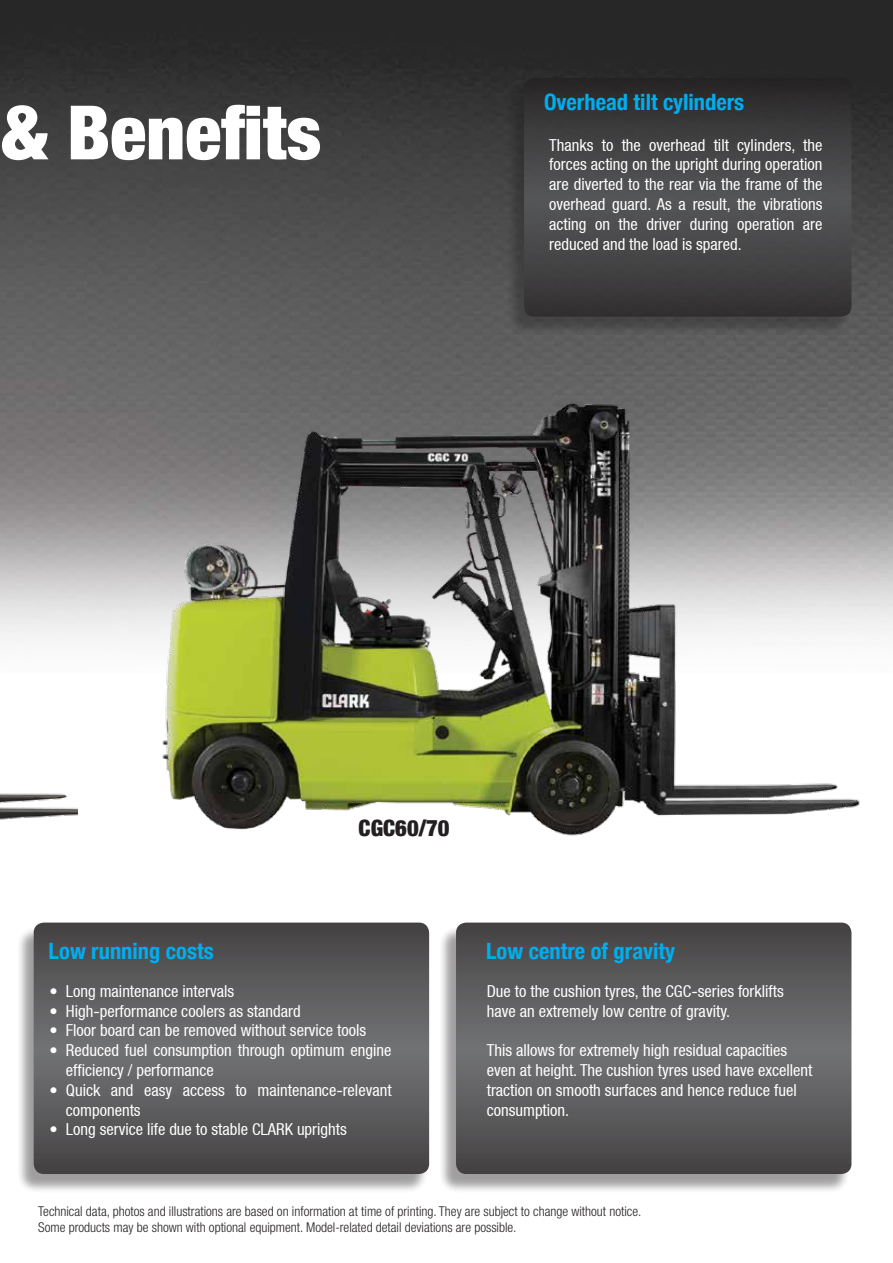
<style>
.page{position:relative;width:893px;height:1263px;background:#fff}
.page>*{position:absolute;margin:0;border:0;box-sizing:border-box;transform-origin:0 0}
.t1{font:900 condensed 75px "Helvetica Neue";color:#fff}
.t2{font:700 condensed 22.5px "Helvetica Neue";color:#00aeef}
.t3{font:900 condensed 22.5px "Helvetica Neue";color:#231f20}
.t4{font:condensed 16.5px/19.8px "Helvetica Neue LT";color:#fff}
.t5{font:300 condensed 13.5px/16.2px "Helvetica Neue";color:#231f20}
.s1{font-family:"Helvetica Neue";font-stretch:normal}
</style>
<div class="page">
<img style="left:0;top:0;width:893px;height:937px">
<div style="left:506px;top:81px;width:344px;height:255px;background:#231f20;opacity:.5"></div>
<svg style="left:524px;top:78px;width:327px;height:239px;background:#414042"></svg>
<div style="left:16px;top:926px;width:412px;height:268px;background:#231f20;opacity:.5"></div>
<svg style="left:34px;top:922px;width:395px;height:252px;background:#5b5b5c"></svg>
<div style="left:438px;top:926px;width:412px;height:267px;background:#231f20;opacity:.5"></div>
<svg style="left:456px;top:922px;width:395px;height:252px;background:#5b5b5c"></svg>
<img style="left:0;top:466px;width:78px;height:371px">
<img style="left:157px;top:396px;width:711px;height:445px">
<h1 class="t1" style="left:2px;top:71px;width:321px">&amp; Benefits</h1>
<h2 class="t2" style="left:544px;top:83px;width:202px">Overhead tilt cylinders</h2>
<p class="t4" style="left:549px;top:135px;width:275px;text-align:justify">Thanks to the overhead tilt cylinders, the forces acting on the upright during operation are diverted to the rear via the frame of the overhead guard. As a result, the vibrations acting on the driver during operation are reduced and the load is spared.</p>
<h2 class="t3" style="left:359px;top:809px;width:92px">CGC60/70</h2>
<h2 class="t2" style="left:49px;top:932px;width:167px">Low running costs</h2>
<p class="t4" style="left:49px;top:981px;width:186px">• Long maintenance intervals</p>
<p class="t4" style="left:49px;top:1001px;width:253px">• High<span class="s1">-</span>performance coolers as standard</p>
<p class="t4" style="left:49px;top:1020px;width:318px">• Floor board can be removed without service tools</p>
<p class="t4" style="left:66px;top:1040px;width:327px;text-indent:-16px">• Reduced fuel consumption through optimum engine efficiency / performance</p>
<p class="t4" style="left:66px;top:1080px;width:327px;text-indent:-16px">• Quick and easy access to maintenance<span class="s1">-</span>relevant components</p>
<p class="t4" style="left:49px;top:1119px;width:299px">• Long service life due to stable CLARK uprights</p>
<h2 class="t2" style="left:486px;top:932px;width:191px">Low centre of gravity</h2>
<p class="t4" style="left:487px;top:981px;width:299px">Due to the cushion tyres, the CGC<span class="s1">-</span>series forklifts have an extremely low centre of gravity.</p>
<p class="t4" style="left:487px;top:1040px;width:327px">This allows for extremely high residual capacities even at height. The cushion tyres used have excellent traction on smooth surfaces and hence reduce fuel consumption.</p>
<p class="t5" style="left:38px;top:1203px;width:605px">Technical data, photos and illustrations are based on information at time of printing. They are subject to change without notice.<br>Some products may be shown with optional equipment. Model-related detail deviations are possible.</p>
</div>
